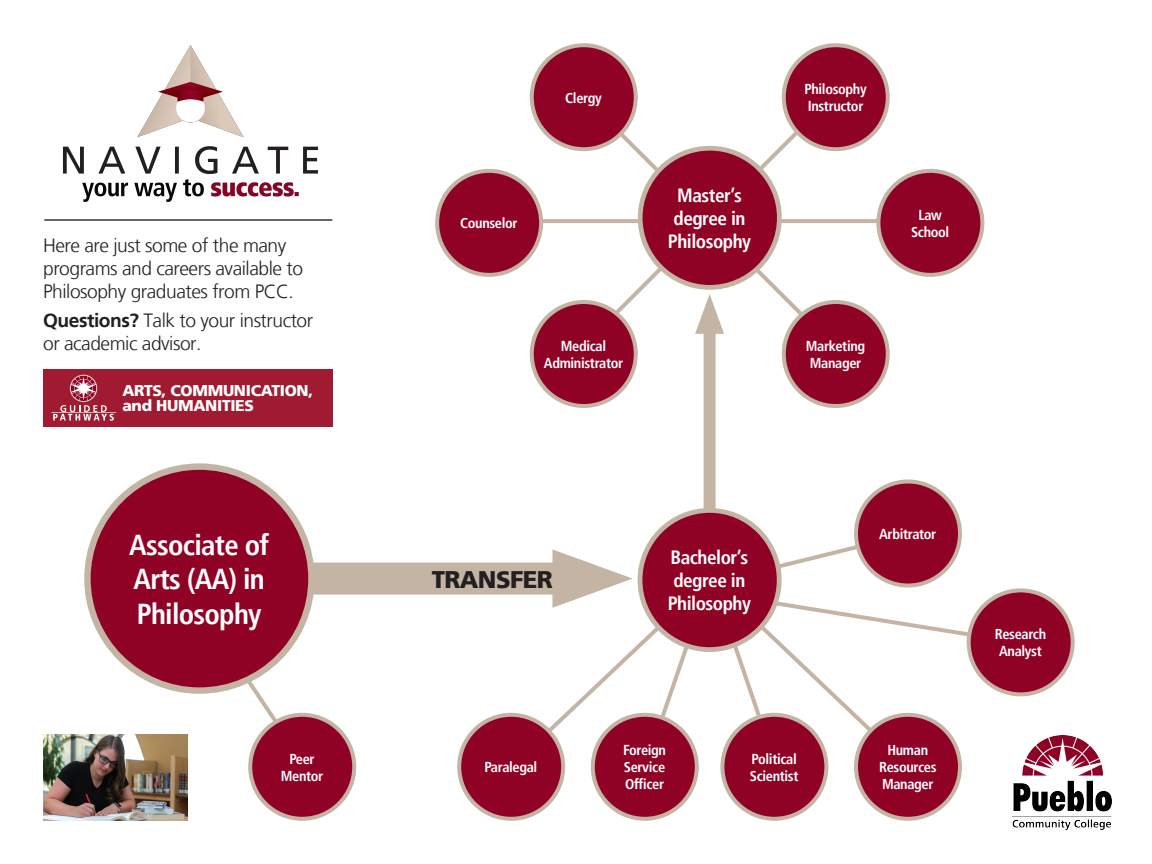
<style>
.page{position:relative;width:1152px;height:864px;background:#fff}
.page>*{position:absolute;margin:0;border:0;box-sizing:border-box;transform-origin:0 0}
.t1{font:700 condensed 28.8px/34.6px "Frutiger LT";letter-spacing:-.025em;color:#fff}
.t2{font:900 24px "Frutiger LT";letter-spacing:-.025em;color:#231f20}
.t3{font:300 19.2px/23px "Frutiger LT";letter-spacing:-.025em;color:#231f20}
.t4{font:700 condensed 19.2px/23px "Frutiger LT";letter-spacing:-.025em;color:#fff}
.t5{font:900 15.6px/14.4px "Frutiger LT";letter-spacing:-.02em;color:#fff}
.t6{font:700 condensed 14.4px/17.3px "Frutiger LT";letter-spacing:-.025em;color:#fff;text-align:center}
.s1{font-weight:700}
</style>
<div class="page">
<hr style="left:44px;top:219px;width:288px;height:2px;background:#040503">
<div style="left:43px;top:369px;width:290px;height:57px;background:#a01b32"></div>
<div style="left:208px;top:563px;width:362px;height:32px;background:#c4b4a4"></div>
<svg style="left:552px;top:549px;width:68px;height:25px"></svg>
<div style="left:704px;top:322px;width:12px;height:287px;background:#c4b4a4"></div>
<svg style="left:180px;top:594px;width:141px;height:192px"></svg>
<hr style="left:485px;top:219px;width:446px;height:4px;background:#c4b4a4">
<svg style="left:506px;top:574px;width:134px;height:196px"></svg>
<svg style="left:640px;top:529px;width:385px;height:243px"></svg>
<svg style="left:545px;top:58px;width:326px;height:326px"></svg>
<div style="left:250px;top:715px;width:104px;height:104px;background:#900126;border-radius:50%"></div>
<div style="left:248px;top:713px;width:108px;height:108px;border:4px solid #c4b4a4;border-radius:50%"></div>
<div style="left:532px;top:302px;width:104px;height:104px;background:#900126;border-radius:50%"></div>
<div style="left:530px;top:300px;width:108px;height:108px;border:4px solid #c4b4a4;border-radius:50%"></div>
<div style="left:532px;top:45px;width:104px;height:104px;background:#900126;border-radius:50%"></div>
<div style="left:530px;top:43px;width:108px;height:108px;border:4px solid #c4b4a4;border-radius:50%"></div>
<div style="left:784px;top:45px;width:104px;height:104px;background:#900126;border-radius:50%"></div>
<div style="left:782px;top:43px;width:108px;height:108px;border:4px solid #c4b4a4;border-radius:50%"></div>
<div style="left:856px;top:482px;width:104px;height:104px;background:#900126;border-radius:50%"></div>
<div style="left:854px;top:480px;width:108px;height:108px;border:4px solid #c4b4a4;border-radius:50%"></div>
<div style="left:878px;top:171px;width:104px;height:104px;background:#900126;border-radius:50%"></div>
<div style="left:876px;top:169px;width:108px;height:108px;border:4px solid #c4b4a4;border-radius:50%"></div>
<div style="left:437px;top:171px;width:104px;height:104px;background:#900126;border-radius:50%"></div>
<div style="left:435px;top:169px;width:108px;height:108px;border:4px solid #c4b4a4;border-radius:50%"></div>
<div style="left:784px;top:302px;width:104px;height:104px;background:#900126;border-radius:50%"></div>
<div style="left:782px;top:300px;width:108px;height:108px;border:4px solid #c4b4a4;border-radius:50%"></div>
<div style="left:459px;top:715px;width:104px;height:104px;background:#900126;border-radius:50%"></div>
<div style="left:457px;top:713px;width:108px;height:108px;border:4px solid #c4b4a4;border-radius:50%"></div>
<div style="left:593px;top:715px;width:104px;height:104px;background:#900126;border-radius:50%"></div>
<div style="left:591px;top:713px;width:108px;height:108px;border:4px solid #c4b4a4;border-radius:50%"></div>
<div style="left:856px;top:715px;width:104px;height:104px;background:#900126;border-radius:50%"></div>
<div style="left:854px;top:713px;width:108px;height:108px;border:4px solid #c4b4a4;border-radius:50%"></div>
<div style="left:969px;top:590px;width:104px;height:104px;background:#900126;border-radius:50%"></div>
<div style="left:967px;top:588px;width:108px;height:108px;border:4px solid #c4b4a4;border-radius:50%"></div>
<div style="left:722px;top:715px;width:104px;height:104px;background:#900126;border-radius:50%"></div>
<div style="left:720px;top:713px;width:108px;height:108px;border:4px solid #c4b4a4;border-radius:50%"></div>
<div style="left:640px;top:510px;width:139px;height:140px;background:#900126;border-radius:50%"></div>
<div style="left:638px;top:508px;width:144px;height:144px;border:5px solid #c4b4a4;border-radius:50%"></div>
<div style="left:640px;top:148px;width:139px;height:139px;background:#900126;border-radius:50%"></div>
<div style="left:638px;top:146px;width:144px;height:144px;border:5px solid #c4b4a4;border-radius:50%"></div>
<div style="left:87px;top:467px;width:224px;height:224px;background:#900126;border-radius:50%"></div>
<div style="left:84px;top:463px;width:231px;height:231px;border:6px solid #c4b4a4;border-radius:50%"></div>
<img style="left:43px;top:734px;width:144px;height:87px">
<svg style="left:50px;top:375px;width:67px;height:46px"></svg>
<img style="left:1012px;top:736px;width:100px;height:93px">
<img style="left:63px;top:45px;width:255px;height:157px">
<p class="t3" style="left:43px;top:234px;width:261px">Here are just some of the many programs and careers available to<br>Philosophy graduates from PCC.</p>
<p class="t3" style="left:43px;top:309px;width:272px"><span class="s1">Questions?</span> Talk to your instructor or academic advisor.</p>
<p class="t5" style="left:122px;top:384px;width:192px">ARTS, COMMUNICATION, and HUMANITIES</p>
<p class="t1" style="left:129px;top:528px;width:141px">Associate of<br>Arts (AA) in<br>Philosophy</p>
<p class="t6" style="left:281px;top:750px;width:44px">Peer<br>Mentor</p>
<p class="t6" style="left:460px;top:215px;width:59px">Counselor</p>
<p class="t6" style="left:565px;top:89px;width:38px">Clergy</p>
<p class="t6" style="left:804px;top:80px;width:64px;text-align:left">Philosophy<br>Instructor</p>
<p class="t4" style="left:668px;top:184px;width:85px;text-align:center">Master’s degree in<br>Philosophy</p>
<p class="t6" style="left:544px;top:337px;width:81px">Medical<br>Administrator</p>
<p class="t6" style="left:806px;top:337px;width:61px;text-align:left">Marketing<br>Manager</p>
<p class="t6" style="left:911px;top:206px;width:40px">Law<br>School</p>
<p class="t2" style="left:432px;top:565px;width:123px">TRANSFER</p>
<p class="t6" style="left:485px;top:759px;width:54px">Paralegal</p>
<p class="t4" style="left:668px;top:546px;width:85px">Bachelor’s degree in<br>Philosophy</p>
<p class="t6" style="left:879px;top:525px;width:59px">Arbitrator</p>
<p class="t6" style="left:623px;top:741px;width:44px;text-align:justify">Foreign Service Officer</p>
<p class="t6" style="left:879px;top:741px;width:59px">Human<br>Resources<br>Manager</p>
<p class="t6" style="left:750px;top:750px;width:50px;text-align:left">Political<br>Scientist</p>
<p class="t6" style="left:995px;top:626px;width:53px">Research<br>Analyst</p>
</div>
